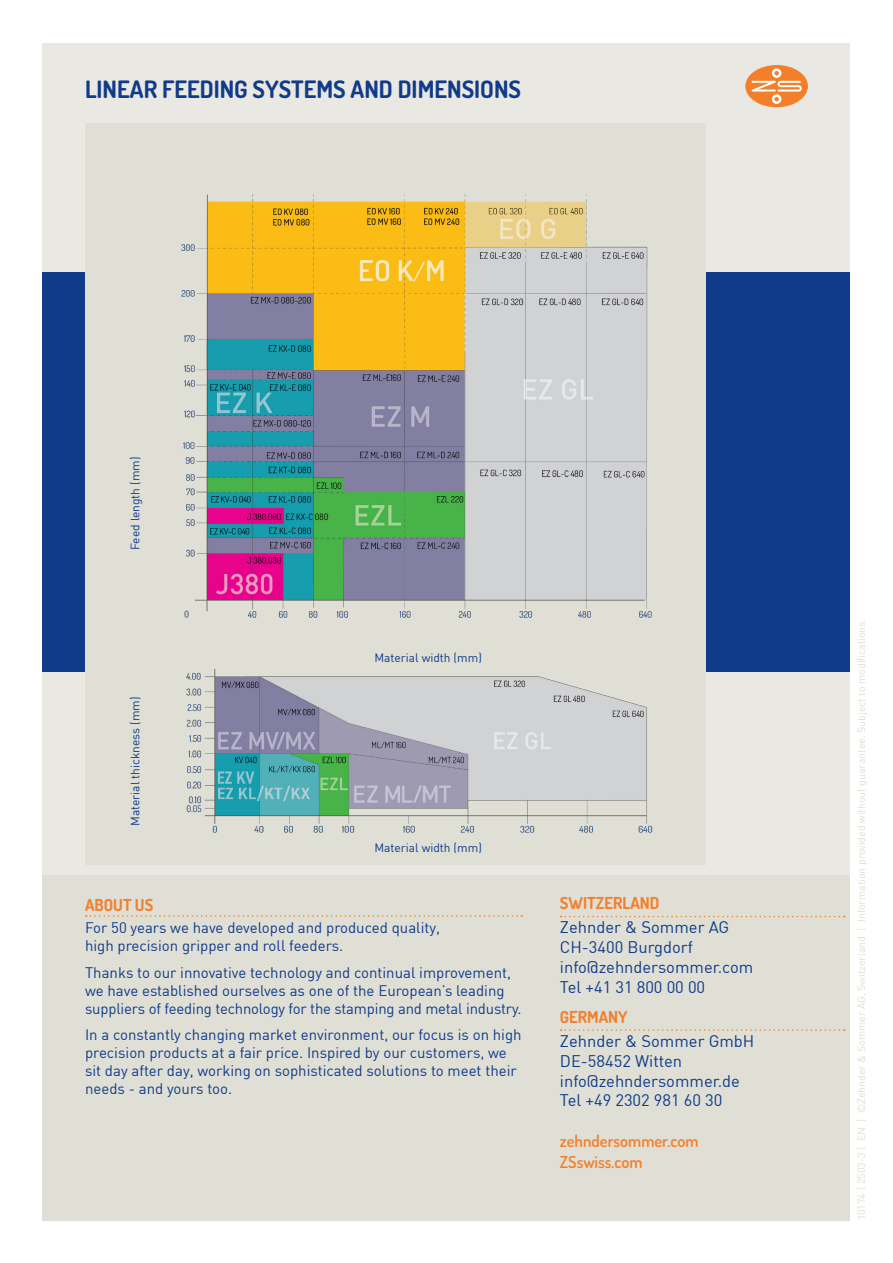
<style>
.page{position:relative;width:893px;height:1263px;background:#fff}
.page>*{position:absolute;margin:0;border:0;box-sizing:border-box;transform-origin:0 0}
.t1{font:700 24px "Dosis";color:#103b8a}
.t2{font:16.5px/19.8px "DIN";color:#103b8a}
.t3{font:600 16.5px/21px "Dosis";color:#f47f2a}
.t4{font:700 16.5px "Dosis";color:#f47f2a}
.Lauftext{font:15px/18px "DIN";color:#103b8a}
.t5{font:12px "DIN";color:#103b8a}
.Lauftext-2{font:10.5px "DIN";color:#dfdfd5}
</style>
<div class="page">
<div style="left:43px;top:43px;width:807px;height:1177px;background:#eae8e2"></div>
<div style="left:43px;top:272px;width:807px;height:400px;background:#103b8a"></div>
<div style="left:43px;top:875px;width:807px;height:345px;background:#dfdfd5"></div>
<div style="left:745px;top:65px;width:63px;height:42px;background:#f47f2a;border-radius:50%"></div>
<svg style="left:751px;top:68px;width:51px;height:36px"></svg>
<div style="left:85px;top:123px;width:620px;height:742px;background:#dfdfd5"></div>
<img style="left:181px;top:194px;width:471px;height:424px">
<img style="left:186px;top:670px;width:467px;height:163px">
<svg style="left:561px;top:916px;width:284px;height:1px"></svg>
<svg style="left:561px;top:1029px;width:284px;height:2px"></svg>
<svg style="left:86px;top:915px;width:436px;height:2px"></svg>
<p class="t1" style="left:85px;top:72px;width:438px">LINEAR FEEDING SYSTEMS AND DIMENSIONS</p>
<p class="t5" style="left:128px;top:550px;width:95px;rotate:-90deg">Feed length (mm)</p>
<p class="t5" style="left:128px;top:826px;width:131px;rotate:-90deg">Material thickness (mm)</p>
<p class="t5" style="left:374px;top:650px;width:109px">Material width (mm)</p>
<p class="t5" style="left:374px;top:840px;width:109px">Material width (mm)</p>
<p class="t4" style="left:85px;top:893px;width:70px">ABOUT US</p>
<p class="Lauftext" style="left:85px;top:918px;width:357px">For 50 years we have developed and produced quality, high precision gripper and roll feeders.</p>
<p class="Lauftext" style="left:85px;top:963px;width:438px">Thanks to our innovative technology and continual improvement, we have established ourselves as one of the European’s leading suppliers of feeding technology for the stamping and metal industry.</p>
<p class="Lauftext" style="left:85px;top:1025px;width:438px">In a constantly changing market environment, our focus is on high precision products at a fair price. Inspired by our customers, we sit day after day, working on sophisticated solutions to meet their needs - and yours too.</p>
<p class="t4" style="left:560px;top:891px;width:101px">SWITZERLAND</p>
<p class="t2" style="left:560px;top:917px;width:195px">Zehnder &amp; Sommer AG<br>CH-3400 Burgdorf info@zehndersommer.com<br>Tel +41 31 800 00 00</p>
<p class="t4" style="left:560px;top:1005px;width:69px">GERMANY</p>
<p class="t2" style="left:560px;top:1031px;width:196px">Zehnder &amp; Sommer GmbH<br>DE-58452 Witten info@zehndersommer.de<br>Tel +49 2302 981 60 30</p>
<p class="t3" style="left:560px;top:1130px;width:140px">zehndersommer.com<br>ZSswiss.com</p>
<p class="Lauftext-2" style="left:855px;top:1220px;width:603px;rotate:-90deg">10174 | 2503-3 | EN | ©Zehnder &amp; Sommer AG, Switzerland | Information provided without guarantee. Subject to modifications.</p>
</div>
